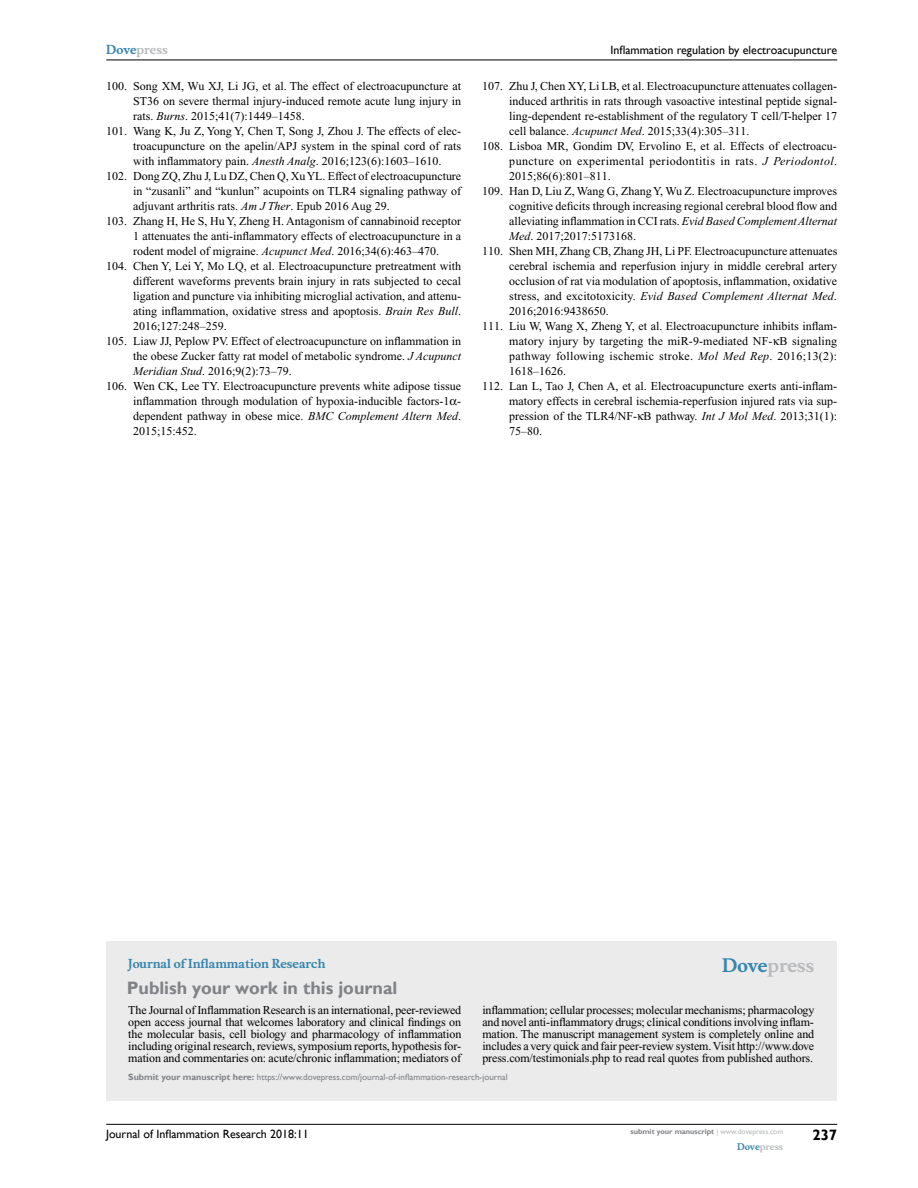
<style>
.page{position:relative;width:918px;height:1188px;background:#fff}
.page>*{position:absolute;margin:0;border:0;box-sizing:border-box;transform-origin:0 0}
.t1{font:700 18px "Gill Sans";color:#808285}
.t2{font:700 18px "Musee";color:#b8babc}
.t3{font:700 15px "Gill Sans";color:#000}
.t4{font:12px/12px "Times New Roman";color:#000;text-align:justify}
.t5{font:12px "Gill Sans";color:#000}
.t6{font:italic 12px "Times New Roman";letter-spacing:.01em;color:#000}
.t7{font:12px "Times New Roman";letter-spacing:.035em;color:#000}
.t8{font:12px "Times New Roman";letter-spacing:.025em;color:#000}
.t9{font:700 12px "Musee";color:#3785ad}
.t10{font:700 12px "Musee";color:#b8babc}
.t11{font:9px "Gill Sans";color:#808285}
.t12{font:700 9px "Musee";color:#b8babc}
.t13{font:700 7.5px "Gill Sans";color:#808285}
.s1{color:#3785ad}
.s2{font-style:italic}
.s3{font-style:normal}
.s4{font-weight:700}
.s5{font-weight:400;color:#b8babc}
</style>
<div class="page">
<div style="left:106px;top:941px;width:731px;height:159px;background:#ebebec"></div>
<hr style="left:106px;top:1124px;width:731px;height:1px;background:#000">
<hr style="left:106px;top:60px;width:731px;height:1px;background:#000">
<p class="t10" style="left:106px;top:43px;width:63px"><span class="s1">Dove</span>press</p>
<p class="t4" style="left:106px;top:80px;width:356px">100. Song XM, Wu XJ, Li JG, et al. The effect of electroacupuncture at</p>
<p class="t4" style="left:133px;top:95px;width:329px">ST36 on severe thermal injury-induced remote acute lung injury in</p>
<p class="t4" style="left:133px;top:110px;width:173px">rats. <span class="s2">Burns</span>. 2015;41(7):1449–1458.</p>
<p class="t4" style="left:106px;top:125px;width:356px">101. Wang K, Ju Z, Yong Y, Chen T, Song J, Zhou J. The effects of elec-</p>
<p class="t4" style="left:133px;top:140px;width:329px">troacupuncture on the apelin/APJ system in the spinal cord of rats</p>
<p class="t4" style="left:133px;top:155px;width:310px">with inflammatory pain. <span class="s2">Anesth Analg</span>. 2016;123(6):1603–1610.</p>
<p class="t4" style="left:106px;top:170px;width:356px">102. Dong ZQ, Zhu J, Lu DZ, Chen Q, Xu YL. Effect of electroacupuncture</p>
<p class="t4" style="left:133px;top:185px;width:329px">in “zusanli” and “kunlun” acupoints on TLR4 signaling pathway of</p>
<p class="t4" style="left:133px;top:200px;width:258px">adjuvant arthritis rats. <span class="s2">Am J Ther</span>. Epub 2016 Aug 29.</p>
<p class="t4" style="left:106px;top:215px;width:356px">103. Zhang H, He S, Hu Y, Zheng H. Antagonism of cannabinoid receptor</p>
<p class="t4" style="left:133px;top:230px;width:329px">1 attenuates the anti-inflammatory effects of electroacupuncture in a</p>
<p class="t4" style="left:133px;top:245px;width:307px">rodent model of migraine. <span class="s2">Acupunct Med</span>. 2016;34(6):463–470.</p>
<p class="t4" style="left:106px;top:260px;width:356px">104. Chen Y, Lei Y, Mo LQ, et al. Electroacupuncture pretreatment with</p>
<p class="t4" style="left:133px;top:275px;width:329px">different waveforms prevents brain injury in rats subjected to cecal</p>
<p class="t4" style="left:133px;top:290px;width:329px">ligation and puncture via inhibiting microglial activation, and attenu-</p>
<p class="t4" style="left:133px;top:305px;width:329px">ating inflammation, oxidative stress and apoptosis. <span class="s2">Brain Res Bull</span>.</p>
<p class="t4" style="left:133px;top:320px;width:95px">2016;127:248–259.</p>
<p class="t4" style="left:106px;top:335px;width:356px">105. Liaw JJ, Peplow PV. Effect of electroacupuncture on inflammation in</p>
<p class="t4" style="left:133px;top:350px;width:329px">the obese Zucker fatty rat model of metabolic syndrome. <span class="s2">J Acupunct</span></p>
<p class="t4" style="left:133px;top:365px;width:160px"><span class="s2">Meridian Stud</span>. 2016;9(2):73–79.</p>
<p class="t4" style="left:106px;top:380px;width:356px">106. Wen CK, Lee TY. Electroacupuncture prevents white adipose tissue</p>
<p class="t4" style="left:133px;top:395px;width:329px">inflammation through modulation of hypoxia-inducible factors-1 -</p>
<p class="t4" style="left:133px;top:410px;width:329px">dependent pathway in obese mice. <span class="s2">BMC Complement Altern Med</span>.</p>
<p class="t4" style="left:133px;top:425px;width:65px">2015;15:452.</p>
<p class="t5" style="left:610px;top:43px;width:228px">Inflammation regulation by electroacupuncture</p>
<p class="t4" style="left:482px;top:80px;width:356px">107. Zhu J, Chen XY, Li LB, et al. Electroacupuncture attenuates collagen-</p>
<p class="t4" style="left:509px;top:95px;width:329px">induced arthritis in rats through vasoactive intestinal peptide signal-</p>
<p class="t4" style="left:509px;top:110px;width:329px">ling-dependent re-establishment of the regulatory T cell/T-helper 17</p>
<p class="t4" style="left:509px;top:125px;width:242px">cell balance. <span class="s2">Acupunct Med</span>. 2015;33(4):305–311.</p>
<p class="t4" style="left:482px;top:140px;width:356px">108. Lisboa MR, Gondim DV, Ervolino E, et al. Effects of electroacu-</p>
<p class="t7" style="left:509px;top:155px;width:329px">puncture on experimental periodontitis in rats. <span class="s2">J Periodontol</span>.</p>
<p class="t4" style="left:509px;top:170px;width:103px">2015;86(6):801–811.</p>
<p class="t4" style="left:482px;top:185px;width:356px">109. Han D, Liu Z, Wang G, Zhang Y, Wu Z. Electroacupuncture improves</p>
<p class="t4" style="left:509px;top:200px;width:329px">cognitive deficits through increasing regional cerebral blood flow and</p>
<p class="t4" style="left:509px;top:215px;width:329px">alleviating inflammation in CCI rats. <span class="s2">Evid Based Complement Alternat</span></p>
<p class="t4" style="left:509px;top:230px;width:128px"><span class="s2">Med</span>. 2017;2017:5173168.</p>
<p class="t4" style="left:482px;top:245px;width:357px">110. Shen MH, Zhang CB, Zhang JH, Li PF. Electroacupuncture attenuates</p>
<p class="t4" style="left:509px;top:260px;width:329px">cerebral ischemia and reperfusion injury in middle cerebral artery</p>
<p class="t4" style="left:509px;top:275px;width:329px">occlusion of rat via modulation of apoptosis, inflammation, oxidative</p>
<p class="t6" style="left:509px;top:290px;width:329px"><span class="s3">stress, and excitotoxicity.</span> Evid Based Complement Alternat Med<span class="s3">.</span></p>
<p class="t4" style="left:509px;top:305px;width:101px">2016;2016:9438650.</p>
<p class="t4" style="left:482px;top:320px;width:356px">111. Liu W, Wang X, Zheng Y, et al. Electroacupuncture inhibits inflam-</p>
<p class="t4" style="left:509px;top:335px;width:329px">matory injury by targeting the miR-9-mediated NF- B signaling</p>
<p class="t8" style="left:509px;top:350px;width:329px">pathway following ischemic stroke. <span class="s2">Mol Med Rep</span>. 2016;13(2):</p>
<p class="t4" style="left:509px;top:365px;width:58px">1618–1626.</p>
<p class="t4" style="left:482px;top:380px;width:356px">112. Lan L, Tao J, Chen A, et al. Electroacupuncture exerts anti-inflam-</p>
<p class="t4" style="left:509px;top:395px;width:329px">matory effects in cerebral ischemia-reperfusion injured rats via sup-</p>
<p class="t4" style="left:509px;top:410px;width:329px">pression of the TLR4/NF- B pathway. <span class="s2">Int J Mol Med</span>. 2013;31(1):</p>
<p class="t4" style="left:509px;top:425px;width:34px">75–80.</p>
<p class="t9" style="left:128px;top:956px;width:199px">Journal of Inflammation Research</p>
<h1 class="t1" style="left:127px;top:977px;width:272px">Publish your work in this journal</h1>
<h1 class="t2" style="left:722px;top:955px;width:94px"><span class="s1">Dove</span>press</h1>
<p class="t4" style="left:128px;top:1004px;width:335px">The Journal of Inflammation Research is an international, peer-reviewed open access journal that welcomes laboratory and clinical findings on the molecular basis, cell biology and pharmacology of inflammation including original research, reviews, symposium reports, hypothesis for&shy;mation and commentaries on: acute/chronic inflammation; mediators of</p>
<p class="t4" style="left:482px;top:1004px;width:334px">inflammation; cellular processes; molecular mechanisms; pharmacology and novel anti-inflammatory drugs; clinical conditions involving inflam&shy;mation. The manuscript management system is completely online and includes a very quick and fair peer-review system. Visit http://www.dove press.com/testimonials.php to read real quotes from published authors.</p>
<p class="t11" style="left:128px;top:1072px;width:381px"><span class="s4">Submit your manuscript here:</span> https://www.dovepress.com/journal-of-inflammation-research-journal</p>
<p class="t5" style="left:106px;top:1127px;width:204px">Journal of Inflammation Research 2018:11</p>
<p class="t13" style="left:631px;top:1127px;width:154px">submit your manuscript <span class="s5">| www.dovepress.com</span></p>
<p class="t12" style="left:737px;top:1141px;width:48px"><span class="s1">Dove</span>press</p>
<p class="t3" style="left:812px;top:1126px;width:26px">237</p>
</div>
